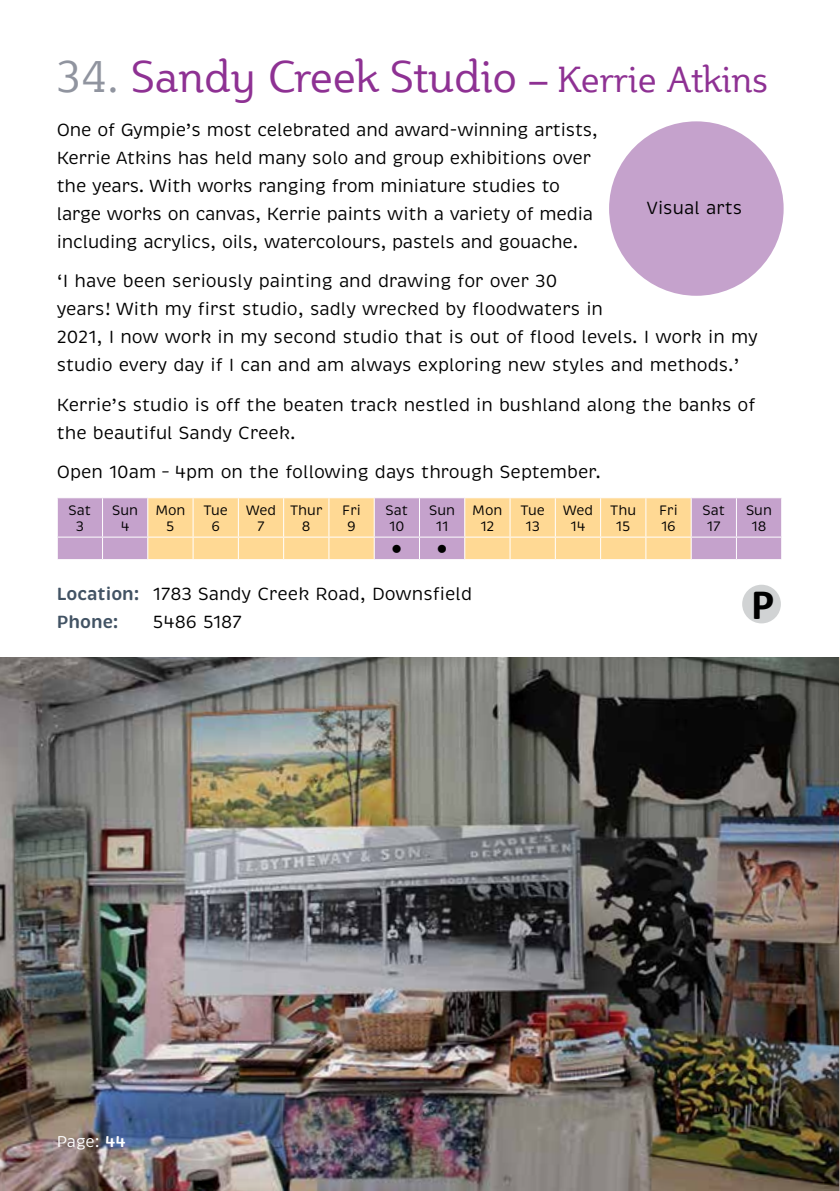
<style>
.page{position:relative;width:840px;height:1191px;background:#fff}
.page>*{position:absolute;margin:0;border:0;box-sizing:border-box;transform-origin:0 0}
.t1{font:44px "Plume";color:#8e3193}
.t2{font:700 43.6px "Calibri";color:#000}
.t3{font:18px/28px "Brevia";letter-spacing:-.01em;color:#000}
.t4{font:16px "Brevia";color:#fff}
.t5{font:14px/16.8px "Brevia";color:#000;text-align:center}
.t6{font:14px "Wingdings";color:#000}
.s1{color:#90949f}
.s2{font-size:36px}
.s3{font-weight:600;color:#425364}
.s4{font-weight:600}
</style>
<div class="page">
<img style="left:0;top:658px;width:840px;height:533px">
<div style="left:58px;top:498px;width:722px;height:61px;background:#c5a2cc"></div>
<hr style="left:102px;top:498px;width:1px;height:38px;background:#fff">
<hr style="left:735px;top:498px;width:1px;height:38px;background:#fff">
<hr style="left:57px;top:536px;width:45px;height:1px;background:#fff">
<svg style="left:57px;top:537px;width:1px;height:22px"></svg>
<hr style="left:102px;top:536px;width:46px;height:1px;background:#fff">
<svg style="left:102px;top:537px;width:1px;height:22px"></svg>
<hr style="left:690px;top:536px;width:46px;height:1px;background:#fff">
<svg style="left:147px;top:498px;width:544px;height:61px;background:#f6d3a3"></svg>
<hr style="left:736px;top:536px;width:45px;height:1px;background:#fff">
<svg style="left:735px;top:537px;width:1px;height:22px"></svg>
<svg style="left:780px;top:537px;width:1px;height:22px"></svg>
<div style="left:608px;top:121px;width:175px;height:175px;background:#c5a2cc;border-radius:50%"></div>
<div style="left:741px;top:585px;width:39px;height:38px;background:#d1d3d4;border-radius:50%"></div>
<h1 class="t1" style="left:57px;top:50px;width:712px"><span class="s1">34.</span> Sandy Creek Studio <span class="s2">– Kerrie Atkins</span></h1>
<p class="t3" style="left:57px;top:116px;width:542px">One of Gympie’s most celebrated and award-winning artists, Kerrie Atkins has held many solo and group exhibitions over the years. With works ranging from miniature studies to large works on canvas, Kerrie paints with a variety of media including acrylics, oils, watercolours, pastels and gouache.</p>
<p class="t3" style="left:57px;top:267px;width:702px">‘I have been seriously painting and drawing for over 30<br>years! With my first studio, sadly wrecked by floodwaters in<br>2021, I now work in my second studio that is out of flood levels. I work in my studio every day if I can and am always exploring new styles and methods.’</p>
<p class="t3" style="left:57px;top:391px;width:699px">Kerrie’s studio is off the beaten track nestled in bushland along the banks of the beautiful Sandy Creek.</p>
<p class="t3" style="left:57px;top:458px;width:545px">Open 10am – 4pm on the following days through September.</p>
<p class="t5" style="left:69px;top:501px;width:24px">Sat<br>3</p>
<p class="t5" style="left:112px;top:501px;width:27px">Sun<br>4</p>
<p class="t5" style="left:155px;top:501px;width:32px">Mon<br>5</p>
<p class="t5" style="left:203px;top:501px;width:26px">Tue<br>6</p>
<p class="t5" style="left:245px;top:501px;width:32px">Wed<br>7</p>
<p class="t5" style="left:290px;top:501px;width:34px">Thur<br>8</p>
<p class="t5" style="left:342px;top:501px;width:20px">Fri<br>9</p>
<p class="t5" style="left:385px;top:501px;width:24px;text-align:left">Sat<br>10</p>
<p class="t5" style="left:429px;top:501px;width:27px">Sun<br>11</p>
<p class="t5" style="left:472px;top:501px;width:32px">Mon<br>12</p>
<p class="t5" style="left:520px;top:501px;width:26px">Tue<br>13</p>
<p class="t5" style="left:562px;top:501px;width:32px">Wed<br>14</p>
<p class="t5" style="left:610px;top:501px;width:27px">Thu<br>15</p>
<p class="t5" style="left:658px;top:501px;width:20px;text-align:left">Fri<br>16</p>
<p class="t5" style="left:702px;top:501px;width:24px">Sat<br>17</p>
<p class="t5" style="left:745px;top:501px;width:27px">Sun<br>18</p>
<p class="t6" style="left:391px;top:541px;width:12px">●</p>
<p class="t6" style="left:436px;top:541px;width:12px">●</p>
<p class="t3" style="left:57px;top:580px;width:416px"><span class="s3">Location:</span> 1783 Sandy Creek Road, Downsfield<br><span class="s3">Phone:</span></p>
<p class="t3" style="left:646px;top:194px;width:97px">Visual arts</p>
<h2 class="t2" style="left:750px;top:576px;width:25px">P</h2>
<p class="t3" style="left:153px;top:608px;width:91px">5486 5187</p>
<p class="t4" style="left:57px;top:1131px;width:70px">Page: <span class="s4">44</span></p>
</div>
